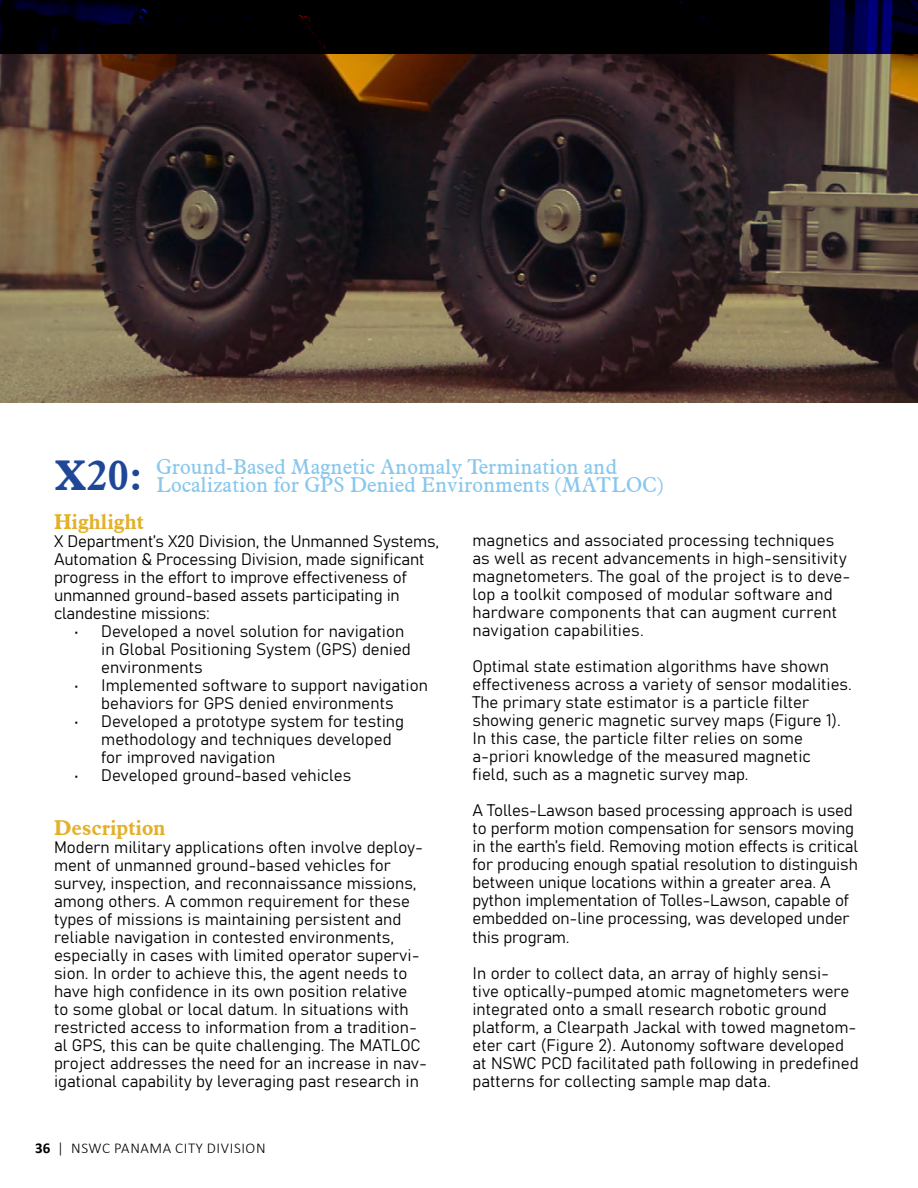
<style>
.page{position:relative;width:918px;height:1188px;background:#fff}
.page>*{position:absolute;margin:0;border:0;box-sizing:border-box;transform-origin:0 0}
.t1{font:21px/18px "Aldine 721 BT";color:#88c7ed}
.t2{font:700 21px "Aldine 721 BT";color:#e3b028}
.t3{font:16.5px/18px "Bahnschrift";color:#000}
.t4{font:300 15px "Calibri";letter-spacing:.04em;color:#000}
.s1{font-weight:700;font-size:42px;color:#1f4797}
.s2{font-weight:700}
</style>
<div class="page">
<svg style="left:0;top:54px;width:918px;height:348px;background:#44352e"></svg>
<svg style="left:0;top:0;width:918px;height:54px;background:#000007"></svg>
<p class="t1" style="left:156px;top:458px;width:509px;text-indent:-102px"><span class="s1">X20:</span> Ground-Based Magnetic Anomaly Termination and<br>Localization for GPS Denied Environments (MATLOC)</p>
<p class="t2" style="left:54px;top:509px;width:91px">Highlight</p>
<p class="t3" style="left:54px;top:531px;width:387px">X Department’s X20 Division, the Unmanned Systems, Automation &amp; Processing Division, made significant progress in the effort to improve effectiveness of unmanned ground-based assets participating in clandestine missions:</p>
<p class="t3" style="left:101px;top:621px;width:311px;text-indent:-27px">• Developed a novel solution for navigation in Global Positioning System (GPS) denied environments</p>
<p class="t3" style="left:74px;top:675px;width:355px;text-align:center">• Implemented software to support navigation behaviors for GPS denied environments</p>
<p class="t3" style="left:101px;top:711px;width:304px;text-indent:-27px">• Developed a prototype system for testing methodology and techniques developed for improved navigation</p>
<p class="t3" style="left:74px;top:765px;width:279px">• Developed ground-based vehicles</p>
<p class="t2" style="left:54px;top:815px;width:113px">Description</p>
<p class="t3" style="left:54px;top:837px;width:375px">Modern military applications often involve deploy&shy;ment of unmanned ground-based vehicles for survey, inspection, and reconnaissance missions, among others. A common requirement for these types of missions is maintaining persistent and reliable navigation in contested environments, especially in cases with limited operator supervi&shy;sion. In order to achieve this, the agent needs to have high confidence in its own position relative<br>to some global or local datum. In situations with restricted access to information from a tradition&shy;al GPS, this can be quite challenging. The MATLOC project addresses the need for an increase in nav&shy;igational capability by leveraging past research in</p>
<p class="t4" style="left:35px;top:1139px;width:232px"><span class="s2">36</span> | NSWC PANAMA CITY DIVISION</p>
<p class="t3" style="left:473px;top:531px;width:380px">magnetics and associated processing techniques as well as recent advancements in high-sensitivity magnetometers. The goal of the project is to deve&shy;lop a toolkit composed of modular software and hardware components that can augment current navigation capabilities.</p>
<p class="t3" style="left:473px;top:657px;width:381px">Optimal state estimation algorithms have shown effectiveness across a variety of sensor modalities.<br>The primary state estimator is a particle filter showing generic magnetic survey maps (Figure 1).<br>In this case, the particle filter relies on some a-priori knowledge of the measured magnetic<br>field, such as a magnetic survey map.</p>
<p class="t3" style="left:473px;top:801px;width:387px">A Tolles-Lawson based processing approach is used to perform motion compensation for sensors moving in the earth’s field. Removing motion effects is critical for producing enough spatial resolution to distinguish between unique locations within a greater area. A python implementation of Tolles-Lawson, capable of embedded on-line processing, was developed under this program.</p>
<p class="t3" style="left:473px;top:963px;width:388px">In order to collect data, an array of highly sensi&shy;tive optically-pumped atomic magnetometers were integrated onto a small research robotic ground platform, a Clearpath Jackal with towed magnetom&shy;eter cart (Figure 2). Autonomy software developed at NSWC PCD facilitated path following in predefined patterns for collecting sample map data.</p>
</div>
